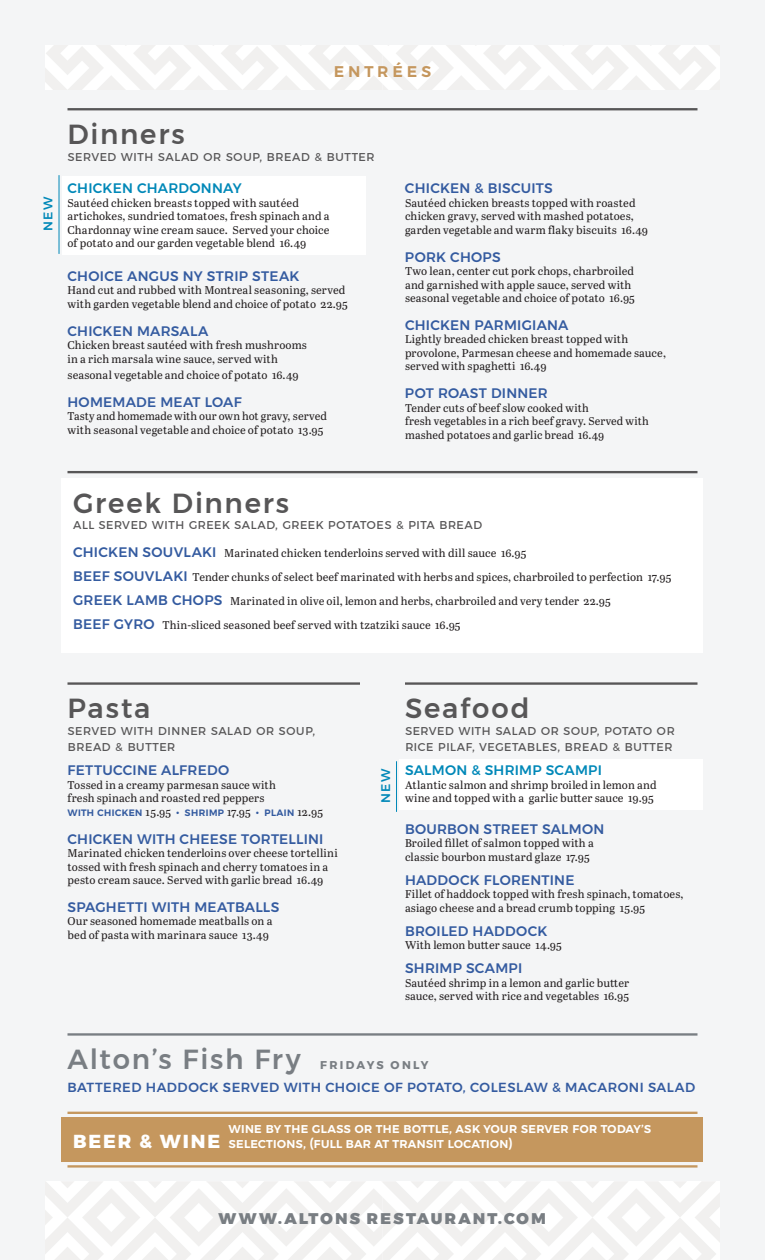
<style>
.page{position:relative;width:765px;height:1260px;background:#f4f5f6}
.page>*{position:absolute;margin:0;border:0;box-sizing:border-box;transform-origin:0 0}
.t1{font:500 27.5px "Montserrat";letter-spacing:.07em;color:#575657}
.t2{font:500 27.5px "Montserrat";letter-spacing:.065em;color:#797e83}
.t3{font:800 18.75px "Montserrat";letter-spacing:.08em;color:#797e83}
.t4{font:800 18.75px "Montserrat";letter-spacing:.1em;color:#fff}
.t5{font:500 18.75px "Montserrat";letter-spacing:.185em;color:#c5975e}
.t6{font:500 13.75px "Montserrat";letter-spacing:.015em;color:#345ba0}
.t7{font:13.75px/16.5px "Montserrat";letter-spacing:.045em;color:#575657}
.t8{font:500 13.75px/15px "Montserrat";letter-spacing:-.015em;color:#fff}
.t9{font:500 13.75px "Montserrat";letter-spacing:.015em;color:#0088b8}
.t10{font:500 13.12px "Montserrat";letter-spacing:.035em;color:#345ba0}
.t11{font:500 12.5px "Montserrat";letter-spacing:.1em;color:#0088b8}
.t12{font:11.25px/13.5px "Abril Text";letter-spacing:.01em;color:#231f20}
.t13{font:700 11.25px "Montserrat";letter-spacing:.205em;color:#797e83}
.s1{font-family:"Montserrat";font-weight:500;font-size:13.75px;color:#345ba0}
.s2{font-family:"Montserrat";font-weight:500;color:#345ba0}
</style>
<div class="page">
<div style="left:62px;top:1117px;width:641px;height:45px;background:#c5975e"></div>
<div style="left:62px;top:478px;width:641px;height:174px;background:#fff"></div>
<svg style="left:45px;top:45px;width:675px;height:45px"></svg>
<svg style="left:45px;top:1181px;width:675px;height:79px"></svg>
<div style="left:399px;top:760px;width:304px;height:50px;background:#fff"></div>
<div style="left:62px;top:176px;width:304px;height:78px;background:#fff"></div>
<hr style="left:68px;top:108px;width:630px;height:2px;background:#575657">
<hr style="left:68px;top:471px;width:630px;height:2px;background:#575657">
<hr style="left:68px;top:1033px;width:630px;height:3px;background:#797e83">
<hr style="left:405px;top:682px;width:293px;height:3px;background:#575657">
<hr style="left:68px;top:682px;width:292px;height:3px;background:#575657">
<hr style="left:68px;top:1112px;width:630px;height:2px;background:#c5975e">
<hr style="left:68px;top:1165px;width:630px;height:3px;background:#c5975e">
<hr style="left:396px;top:761px;width:1px;height:51px;background:#0088b8">
<hr style="left:59px;top:175px;width:1px;height:79px;background:#0088b8">
<p class="t5" style="left:334px;top:55px;width:99px">entrées</p>
<p class="t11" style="left:38px;top:231px;width:36px;rotate:-90deg">NEW</p>
<p class="t1" style="left:68px;top:113px;width:119px">Dinners</p>
<p class="t7" style="left:68px;top:147px;width:309px">SERVED WITH SALAD OR SOUP, BREAD &amp; BUTTER</p>
<p class="t9" style="left:67px;top:178px;width:176px">CHICKEN CHARDONNAY</p>
<p class="t12" style="left:68px;top:196px;width:264px">Sautéed chicken breasts topped with sautéed artichokes, sundried tomatoes, fresh spinach and a Chardonnay wine cream sauce. Served your choice of potato and our garden vegetable blend 16.49</p>
<p class="t6" style="left:67px;top:265px;width:234px">CHOICE ANGUS NY STRIP STEAK</p>
<p class="t12" style="left:68px;top:283px;width:282px">Hand cut and rubbed with Montreal seasoning, served with garden vegetable blend and choice of potato 22.95</p>
<p class="t6" style="left:68px;top:320px;width:143px">CHICKEN MARSALA</p>
<p class="t12" style="left:68px;top:338px;width:241px">Chicken breast sautéed with fresh mushrooms in a rich marsala wine sauce, served with</p>
<p class="t12" style="left:68px;top:368px;width:233px">seasonal vegetable and choice of potato 16.49</p>
<p class="t6" style="left:67px;top:391px;width:176px">HOMEMADE MEAT LOAF</p>
<p class="t12" style="left:68px;top:409px;width:261px">Tasty and homemade with our own hot gravy, served with seasonal vegetable and choice of potato 13.95</p>
<p class="t6" style="left:405px;top:178px;width:149px">CHICKEN &amp; BISCUITS</p>
<p class="t12" style="left:405px;top:196px;width:245px">Sautéed chicken breasts topped with roasted chicken gravy, served with mashed potatoes, garden vegetable and warm flaky biscuits 16.49</p>
<p class="t6" style="left:405px;top:246px;width:97px">PORK CHOPS</p>
<p class="t12" style="left:405px;top:264px;width:231px">Two lean, center cut pork chops, charbroiled and garnished with apple sauce, served with seasonal vegetable and choice of potato 16.95</p>
<p class="t6" style="left:405px;top:314px;width:165px">CHICKEN PARMIGIANA</p>
<p class="t12" style="left:405px;top:332px;width:262px">Lightly breaded chicken breast topped with provolone, Parmesan cheese and homemade sauce, served with spaghetti 16.49</p>
<p class="t6" style="left:405px;top:383px;width:144px">POT ROAST DINNER</p>
<p class="t12" style="left:405px;top:401px;width:245px">Tender cuts of beef slow cooked with<br>fresh vegetables in a rich beef gravy. Served with mashed potatoes and garlic bread 16.49</p>
<p class="t1" style="left:73px;top:481px;width:218px">Greek Dinners</p>
<p class="t7" style="left:73px;top:516px;width:411px">ALL SERVED WITH GREEK SALAD, GREEK POTATOES &amp; PITA BREAD</p>
<p class="t12" style="left:73px;top:546px;width:455px"><span class="s1">CHICKEN SOUVLAKI</span> Marinated chicken tenderloins served with dill sauce 16.95</p>
<p class="t12" style="left:73px;top:570px;width:600px"><span class="s1">BEEF SOUVLAKI</span> Tender chunks of select beef marinated with herbs and spices, charbroiled to perfection 17.95</p>
<p class="t12" style="left:73px;top:594px;width:539px"><span class="s1">GREEK LAMB CHOPS</span> Marinated in olive oil, lemon and herbs, charbroiled and very tender 22.95</p>
<p class="t12" style="left:73px;top:618px;width:389px"><span class="s1">BEEF GYRO</span> Thin-sliced seasoned beef served with tzatziki sauce 16.95</p>
<p class="t1" style="left:68px;top:687px;width:84px">Pasta</p>
<p class="t7" style="left:68px;top:722px;width:249px">SERVED WITH DINNER SALAD OR SOUP,<br>BREAD &amp; BUTTER</p>
<p class="t6" style="left:68px;top:760px;width:163px">FETTUCCINE ALFREDO</p>
<p class="t12" style="left:68px;top:778px;width:257px">Tossed in a creamy parmesan sauce with<br>fresh spinach and roasted red peppers<br><span class="s2">with chicken</span> 15.95 <span class="s2">• shrimp</span> 17.95 <span class="s2">• plain</span> 12.95</p>
<p class="t6" style="left:68px;top:828px;width:257px">CHICKEN WITH CHEESE TORTELLINI</p>
<p class="t12" style="left:68px;top:846px;width:272px">Marinated chicken tenderloins over cheese tortellini tossed with fresh spinach and cherry tomatoes in a pesto cream sauce. Served with garlic bread 16.49</p>
<p class="t6" style="left:68px;top:896px;width:214px">SPAGHETTI WITH MEATBALLS</p>
<p class="t12" style="left:68px;top:914px;width:206px">Our seasoned homemade meatballs on a bed of pasta with marinara sauce 13.49</p>
<p class="t11" style="left:376px;top:803px;width:36px;rotate:-90deg">NEW</p>
<p class="t1" style="left:405px;top:687px;width:126px">Seafood</p>
<p class="t7" style="left:405px;top:722px;width:271px">SERVED WITH SALAD OR SOUP, POTATO OR<br>RICE PILAF, VEGETABLES, BREAD &amp; BUTTER</p>
<p class="t9" style="left:405px;top:760px;width:198px">SALMON &amp; SHRIMP SCAMPI</p>
<p class="t12" style="left:405px;top:778px;width:253px">Atlantic salmon and shrimp broiled in lemon and wine and topped with a garlic butter sauce 19.95</p>
<p class="t6" style="left:405px;top:818px;width:201px">BOURBON STREET SALMON</p>
<p class="t12" style="left:405px;top:836px;width:190px">Broiled fillet of salmon topped with a classic bourbon mustard glaze 17.95</p>
<p class="t6" style="left:405px;top:869px;width:171px">HADDOCK FLORENTINE</p>
<p class="t12" style="left:405px;top:887px;width:280px">Fillet of haddock topped with fresh spinach, tomatoes, asiago cheese and a bread crumb topping 15.95</p>
<p class="t6" style="left:405px;top:920px;width:144px">BROILED HADDOCK</p>
<p class="t12" style="left:405px;top:938px;width:158px">With lemon butter sauce 14.95</p>
<p class="t6" style="left:405px;top:958px;width:119px">SHRIMP SCAMPI</p>
<p class="t12" style="left:405px;top:976px;width:226px">Sautéed shrimp in a lemon and garlic butter sauce, served with rice and vegetables 16.95</p>
<p class="t2" style="left:68px;top:1038px;width:235px">Alton’s Fish Fry</p>
<p class="t13" style="left:320px;top:1056px;width:110px">FRIDAYS ONLY</p>
<p class="t10" style="left:68px;top:1077px;width:629px">BATTERED HADDOCK SERVED WITH CHOICE OF POTATO, COLESLAW &amp; MACARONI SALAD</p>
<p class="t4" style="left:73px;top:1126px;width:149px">BEER &amp; WINE</p>
<p class="t8" style="left:228px;top:1120px;width:425px">wine by the glass or the bottle, ask your server for today’s selections, (full bar at transit location)</p>
<p class="t3" style="left:219px;top:1202px;width:329px">www.altons restaurant.com</p>
</div>
